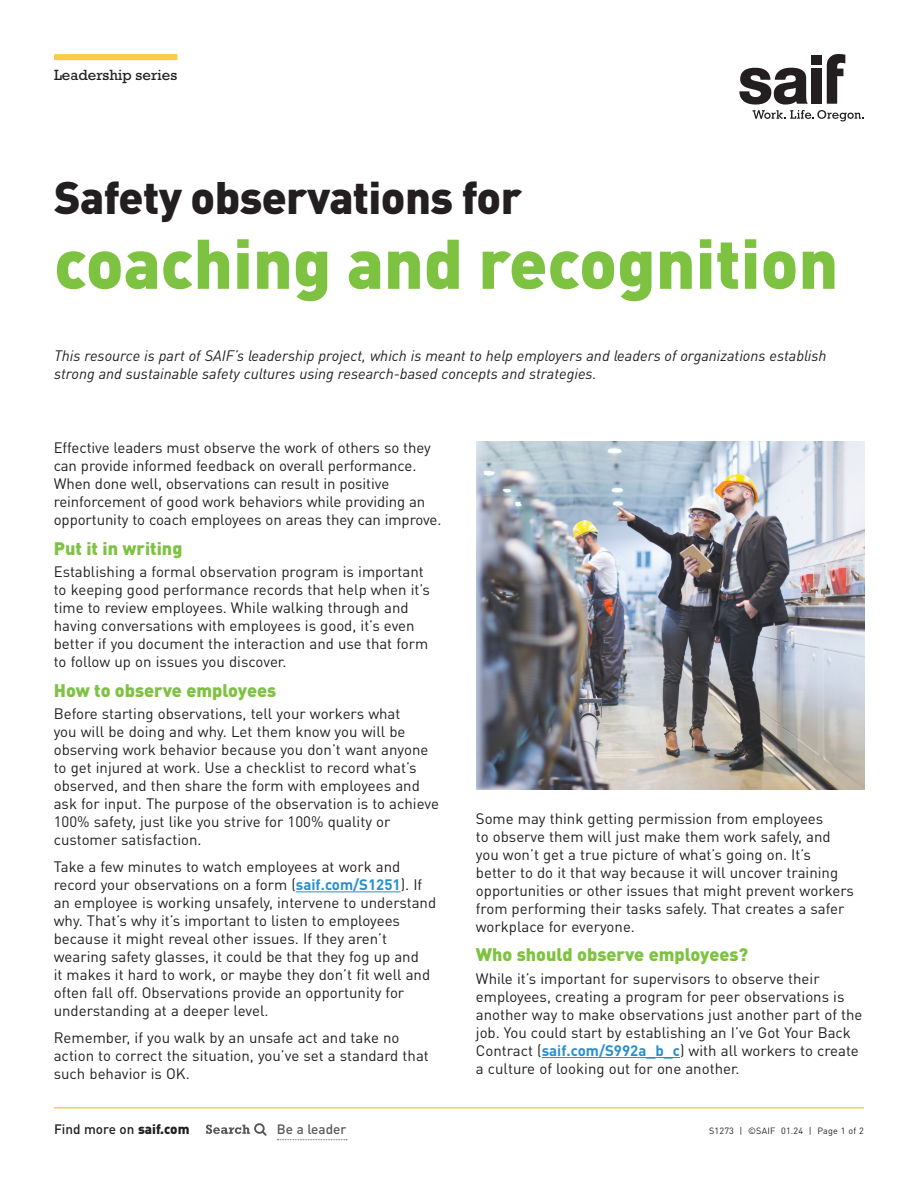
<style>
.page{position:relative;width:918px;height:1188px;background:#fff}
.page>*{position:absolute;margin:0;border:0;box-sizing:border-box;transform-origin:0 0}
.Header_-_Large_lime_green{font:900 69px "DINOT";color:#7dc241}
.Header_-_Small_black{font:900 45px "DINOT";letter-spacing:-.015em;color:#231f20}
.Subhead{font:900 18px "DINOT";color:#7dc241}
.Body_text{font:15px/18px "DINOT";color:#231f20}
.Body_text-2{font:italic 15px/18px "DINOT";color:#231f20}
.Sidebar_header{font:15px "Rockwell Std";color:#231f20}
.Body_text-3{font:500 13.5px "DINOT";color:#231f20}
.Body_text-4{font:500 13.5px "DINOT";color:#59595b}
.Body_text-5{font:9px "DINOT";letter-spacing:.025em;color:#231f20}
.s1{font-weight:700;color:#278fce}
.s2{font-weight:900}
</style>
<div class="page">
<svg style="left:277px;top:1139px;width:70px;height:1px"></svg>
<svg style="left:206px;top:1123px;width:61px;height:13px"></svg>
<svg style="left:739px;top:54px;width:125px;height:68px"></svg>
<div style="left:54px;top:54px;width:123px;height:6px;background:#facc44"></div>
<hr style="left:54px;top:1107px;width:810px;height:1px;background:#facc44">
<hr style="left:296px;top:892px;width:105px;height:1px;background:#278fce">
<hr style="left:542px;top:1057px;width:138px;height:1px;background:#278fce">
<img style="left:476px;top:442px;width:388px;height:348px">
<p class="Sidebar_header" style="left:54px;top:67px;width:125px">Leadership series</p>
<p class="Header_-_Small_black" style="left:54px;top:167px;width:469px">Safety observations for</p>
<p class="Header_-_Large_lime_green" style="left:54px;top:217px;width:786px">coaching and recognition</p>
<p class="Body_text-2" style="left:54px;top:346px;width:774px">This resource is part of SAIF’s leadership project, which is meant to help employers and leaders of organizations establish strong and sustainable safety cultures using research-based concepts and strategies.</p>
<p class="Body_text" style="left:54px;top:438px;width:389px">Effective leaders must observe the work of others so they can provide informed feedback on overall performance.<br>When done well, observations can result in positive reinforcement of good work behaviors while providing an opportunity to coach employees on areas they can improve.</p>
<p class="Subhead" style="left:54px;top:536px;width:130px">Put it in writing</p>
<p class="Body_text" style="left:54px;top:562px;width:378px">Establishing a formal observation program is important to keeping good performance records that help when it’s time to review employees. While walking through and having conversations with employees is good, it’s even better if you document the interaction and use that form to follow up on issues you discover.</p>
<p class="Subhead" style="left:54px;top:678px;width:224px">How to observe employees</p>
<p class="Body_text" style="left:54px;top:704px;width:387px">Before starting observations, tell your workers what<br>you will be doing and why. Let them know you will be observing work behavior because you don’t want anyone to get injured at work. Use a checklist to record what’s observed, and then share the form with employees and ask for input. The purpose of the observation is to achieve 100% safety, just like you strive for 100% quality or customer satisfaction.</p>
<p class="Body_text" style="left:54px;top:857px;width:384px">Take a few minutes to watch employees at work and record your observations on a form (<span class="s1">saif.com/S1251</span>). If an employee is working unsafely, intervene to understand why. That’s why it’s important to listen to employees because it might reveal other issues. If they aren’t wearing safety glasses, it could be that they fog up and<br>it makes it hard to work, or maybe they don’t fit well and often fall off. Observations provide an opportunity for understanding at a deeper level.</p>
<p class="Body_text" style="left:54px;top:1027px;width:377px">Remember, if you walk by an unsafe act and take no action to correct the situation, you’ve set a standard that such behavior is OK.</p>
<p class="Body_text" style="left:476px;top:809px;width:380px">Some may think getting permission from employees<br>to observe them will just make them work safely, and you won’t get a true picture of what’s going on. It’s better to do it that way because it will uncover training opportunities or other issues that might prevent workers from performing their tasks safely. That creates a safer workplace for everyone.</p>
<p class="Subhead" style="left:476px;top:942px;width:274px">Who should observe employees?</p>
<p class="Body_text" style="left:476px;top:968px;width:388px">While it’s important for supervisors to observe their employees, creating a program for peer observations is another way to make observations just another part of the job. You could start by establishing an I’ve Got Your Back Contract (<span class="s1">saif.com/S992a_b_c</span>) with all workers to create a culture of looking out for one another.</p>
<p class="Body_text-3" style="left:54px;top:1120px;width:137px">Find more on <span class="s2">saif.com</span></p>
<p class="Body_text-4" style="left:277px;top:1120px;width:71px">Be a leader</p>
<p class="Body_text-5" style="left:709px;top:1125px;width:156px">S1273 | ©SAIF 01.24 | Page 1 of 2</p>
</div>
